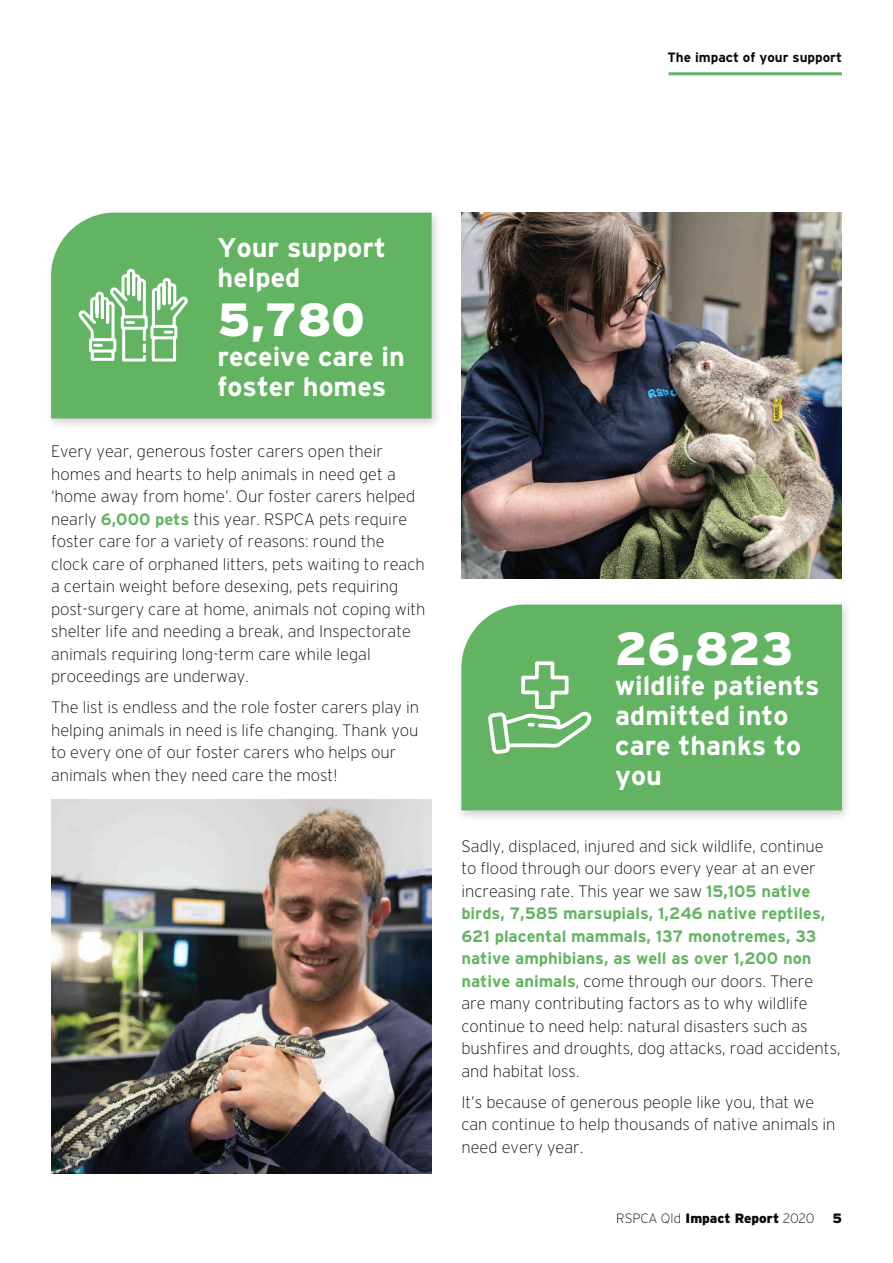
<style>
.page{position:relative;width:893px;height:1263px;background:#fff}
.page>*{position:absolute;margin:0;border:0;box-sizing:border-box;transform-origin:0 0}
.t1{font:900 46.5px "Interstate";color:#fff}
.t2{font:700 27px/30px "Interstate";color:#fff}
.t3{font:200 16.5px/22.5px "Interstate";color:#08080d}
.t4{font:200 13.5px "Interstate";color:#08080d}
.t5{font:700 13.5px "Interstate";color:#08080d}
.t6{font:900 13.5px "Interstate";color:#08080d}
.s1{font-weight:700;color:#63b462}
.s2{font-weight:900}
</style>
<div class="page">
<div style="left:456px;top:600px;width:396px;height:222px;background:#231f20;opacity:.2"></div>
<div style="left:461px;top:604px;width:381px;height:206px;background:#63b462"></div>
<hr style="left:668px;top:72px;width:174px;height:3px;background:#63b462">
<div style="left:45px;top:208px;width:397px;height:222px;background:#231f20;opacity:.2"></div>
<div style="left:51px;top:213px;width:381px;height:205px;background:#63b462"></div>
<svg style="left:77px;top:267px;width:113px;height:96px"></svg>
<svg style="left:486px;top:659px;width:108px;height:97px;background:#7dc07c"></svg>
<img style="left:461px;top:213px;width:381px;height:365px">
<img style="left:51px;top:800px;width:381px;height:374px">
<p class="t5" style="left:667px;top:50px;width:176px">The impact of your support</p>
<p class="t2" style="left:218px;top:232px;width:170px">Your support helped</p>
<p class="t1" style="left:218px;top:293px;width:149px">5,780</p>
<p class="t2" style="left:218px;top:342px;width:189px">receive care in foster homes</p>
<p class="t3" style="left:51px;top:440px;width:376px">Every year, generous foster carers open their homes and hearts to help animals in need get a ‘home away from home’. Our foster carers helped nearly <span class="s1">6,000 pets</span> this year. RSPCA pets require foster care for a variety of reasons: round the clock care of orphaned litters, pets waiting to reach a certain weight before desexing, pets requiring post-surgery care at home, animals not coping with shelter life and needing a break, and Inspectorate animals requiring long-term care while legal proceedings are underway.</p>
<p class="t3" style="left:51px;top:696px;width:370px">The list is endless and the role foster carers play in helping animals in need is life changing. Thank you to every one of our foster carers who helps our animals when they need care the most!</p>
<p class="t1" style="left:615px;top:622px;width:179px">26,823</p>
<p class="t2" style="left:615px;top:670px;width:206px">wildlife patients admitted into care thanks to you</p>
<p class="t3" style="left:461px;top:835px;width:381px">Sadly, displaced, injured and sick wildlife, continue to flood through our doors every year at an ever increasing rate. This year we saw <span class="s1">15,105 native birds, 7,585 marsupials, 1,246 native reptiles, 621 placental mammals, 137 monotremes, 33 native amphibians, as well as over 1,200 non native animals</span>, come through our doors. There are many contributing factors as to why wildlife continue to need help: natural disasters such as bushfires and droughts, dog attacks, road accidents, and habitat loss.</p>
<p class="t3" style="left:461px;top:1091px;width:376px">It’s because of generous people like you, that we can continue to help thousands of native animals in need every year.</p>
<p class="t4" style="left:616px;top:1211px;width:200px">RSPCA Qld <span class="s2">Impact Report</span> 2020</p>
<p class="t6" style="left:832px;top:1210px;width:11px">5</p>
</div>
